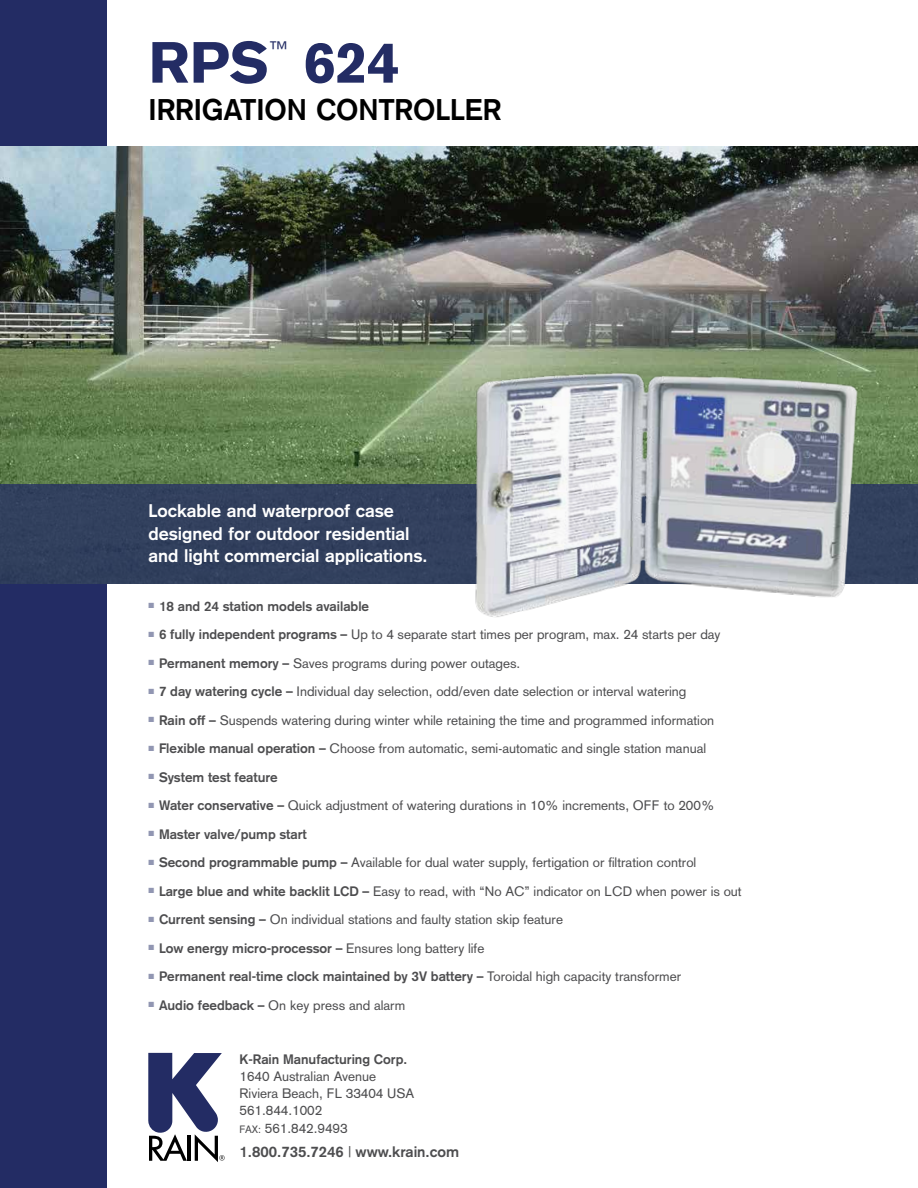
<style>
.page{position:relative;width:918px;height:1188px;background:#fff}
.page>*{position:absolute;margin:0;border:0;box-sizing:border-box;transform-origin:0 0}
.t1{font:900 57px "Akzidenz Grotesk";color:#232c64}
.t2{font:700 29.4px "Akzidenz Grotesk";color:#000}
.t3{font:19.2px "Akzidenz Grotesk";color:#232c64}
.t4{font:700 18px/22.5px "Akzidenz Grotesk";color:#fff}
.t5{font:700 15px "Akzidenz Grotesk";color:#4d4d4f}
.t6{font:13.5px/17.2px "Akzidenz Grotesk";color:#4d4d4f}
.t7{font:700 13.5px "Akzidenz Grotesk";color:#4d4d4f}
.s1{font-weight:700}
.s2{font-weight:400}
.s3{font-size:10.5px}
</style>
<div class="page">
<div style="left:0;top:0;width:107px;height:1188px;background:#232c64"></div>
<img style="left:0;top:147px;width:918px;height:337px">
<div style="left:0;top:484px;width:918px;height:99px;background:#32405d"></div>
<svg style="left:148px;top:1053px;width:77px;height:109px"></svg>
<img style="left:441px;top:351px;width:451px;height:266px">
<h1 class="t1" style="left:148px;top:30px;width:122px">RPS</h1>
<h3 class="t3" style="left:269px;top:41px;width:21px">™</h3>
<h1 class="t1" style="left:304px;top:30px;width:97px">624</h1>
<h2 class="t2" style="left:148px;top:99px;width:354px">IRRIGATION CONTROLLER</h2>
<h3 class="t4" style="left:148px;top:501px;width:281px">Lockable and waterproof case designed for outdoor residential and light commercial applications.</h3>
<p class="t7" style="left:148px;top:601px;width:222px"><sup>■</sup> 18 and 24 station models available</p>
<p class="t6" style="left:148px;top:627px;width:574px"><sup>■</sup> <span class="s1">6 fully independent programs –</span> Up to 4 separate start times per program, max. 24 starts per day</p>
<p class="t6" style="left:148px;top:656px;width:373px"><sup>■</sup> <span class="s1">Permanent memory –</span> Saves programs during power outages.</p>
<p class="t6" style="left:148px;top:684px;width:539px"><sup>■</sup> <span class="s1">7 day watering cycle –</span> Individual day selection, odd/even date selection or interval watering</p>
<p class="t6" style="left:148px;top:713px;width:567px"><sup>■</sup> <span class="s1">Rain off –</span> Suspends watering during winter while retaining the time and programmed information</p>
<p class="t6" style="left:148px;top:741px;width:559px"><sup>■</sup> <span class="s1">Flexible manual operation –</span> Choose from automatic, semi-automatic and single station manual</p>
<p class="t7" style="left:148px;top:772px;width:131px"><sup>■</sup> System test feature</p>
<p class="t6" style="left:148px;top:798px;width:568px"><sup>■</sup> <span class="s1">Water conservative –</span> Quick adjustment of watering durations in 10% increments, OFF to 200%</p>
<p class="t7" style="left:148px;top:829px;width:160px"><sup>■</sup> Master valve/pump start</p>
<p class="t6" style="left:148px;top:855px;width:549px"><sup>■</sup> <span class="s1">Second programmable pump –</span> Available for dual water supply, fertigation or filtration control</p>
<p class="t6" style="left:148px;top:884px;width:595px"><sup>■</sup> <span class="s1">Large blue and white backlit LCD –</span> Easy to read, with “No AC” indicator on LCD when power is out</p>
<p class="t6" style="left:148px;top:912px;width:416px"><sup>■</sup> <span class="s1">Current sensing –</span> On individual stations and faulty station skip feature</p>
<p class="t7" style="left:148px;top:943px;width:337px"><sup>■</sup> Low energy micro-processor – <span class="s2">Ensures long battery life</span></p>
<p class="t7" style="left:148px;top:971px;width:534px"><sup>■</sup> Permanent real-time clock maintained by 3V battery – <span class="s2">Toroidal high capacity transformer</span></p>
<p class="t6" style="left:148px;top:998px;width:258px"><sup>■</sup> <span class="s1">Audio feedback –</span> On key press and alarm</p>
<p class="t7" style="left:240px;top:1054px;width:169px">K-Rain Manufacturing Corp.</p>
<p class="t6" style="left:240px;top:1069px;width:176px">1640 Australian Avenue<br>Riviera Beach, FL 33404 USA<br>561.844.1002<br><span class="s3">FAX:</span> 561.842.9493</p>
<p class="t5" style="left:240px;top:1146px;width:221px">1.800.735.7246 <span class="s2">|</span> www.krain.com</p>
</div>
